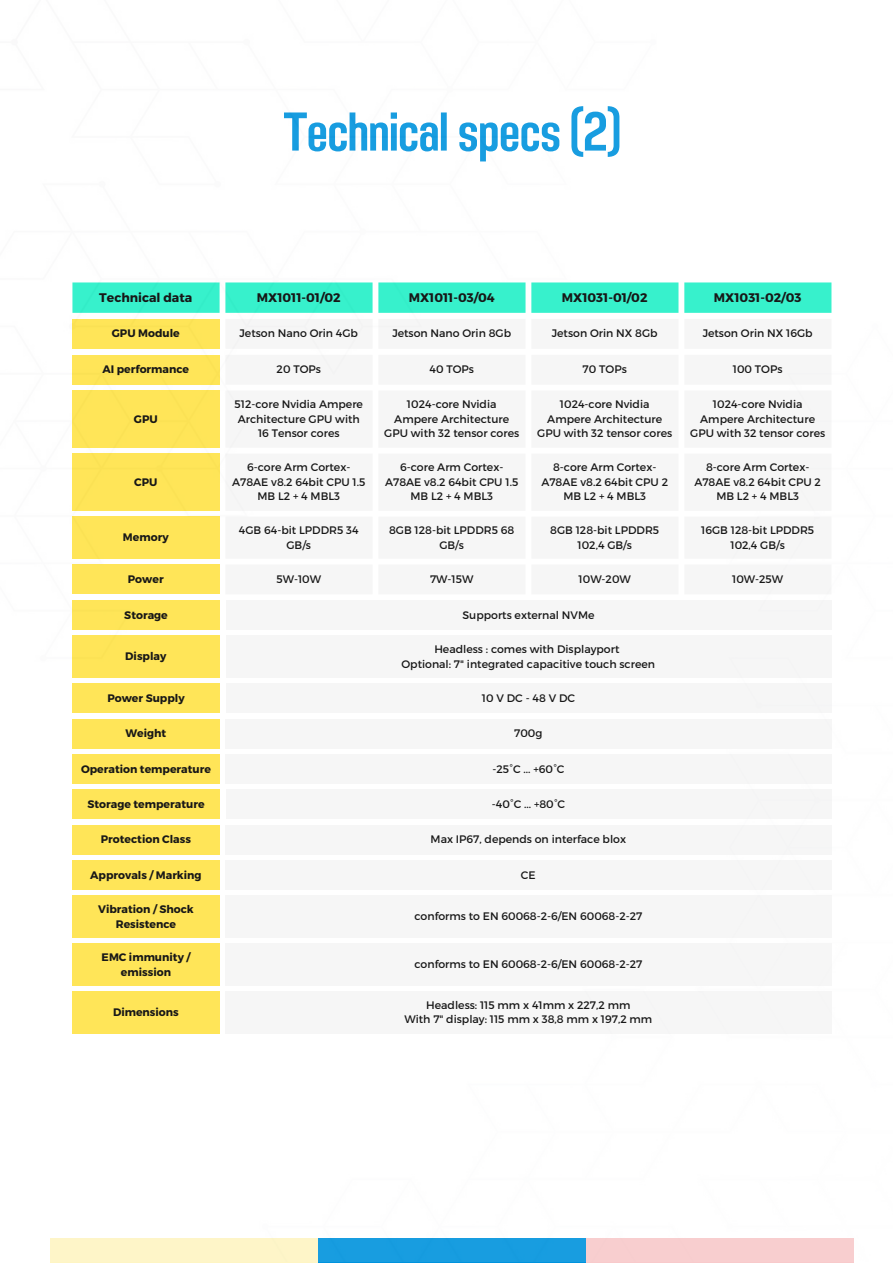
<style>
.page{position:relative;width:893px;height:1264px;background:#fff}
.page>*{position:absolute;margin:0;border:0;box-sizing:border-box;transform-origin:0 0}
.t1{font:54.45px "Adirek Sans 600";letter-spacing:-.01em;color:#0093dd}
.t2{font:700 12.45px "Montserrat";color:#000}
.t3{font:10.95px/14.5px "Montserrat";color:#000;text-align:center}
.t4{font:700 10.95px/14.5px "Montserrat";color:#000;text-align:center}
.t5{font:10.95px "Montserrat";letter-spacing:.13em;color:#000}
</style>
<div class="page">
<div style="left:318px;top:1238px;width:268px;height:24px;background:#189de0"></div>
<div style="left:50px;top:1238px;width:268px;height:24px;background:#fef5c8"></div>
<div style="left:586px;top:1238px;width:267px;height:24px;background:#f8cecf"></div>
<img style="left:72px;top:282px;width:782px;height:979px">
<h1 class="t1" style="left:283px;top:100px;width:339px">Technical specs (2)</h1>
<p class="t2" style="left:99px;top:289px;width:95px">Technical data</p>
<p class="t2" style="left:257px;top:289px;width:85px">MX1011-01/02</p>
<p class="t2" style="left:408px;top:289px;width:87px">MX1011-03/04</p>
<p class="t2" style="left:562px;top:289px;width:87px">MX1031-01/02</p>
<p class="t2" style="left:714px;top:289px;width:89px">MX1031-02/03</p>
<p class="t4" style="left:112px;top:325px;width:69px">GPU Module</p>
<p class="t3" style="left:239px;top:325px;width:120px">Jetson Nano Orin 4Gb</p>
<p class="t3" style="left:392px;top:325px;width:120px">Jetson Nano Orin 8Gb</p>
<p class="t3" style="left:551px;top:325px;width:107px">Jetson Orin NX 8Gb</p>
<p class="t3" style="left:702px;top:325px;width:111px">Jetson Orin NX 16Gb</p>
<p class="t4" style="left:102px;top:361px;width:88px">AI performance</p>
<p class="t3" style="left:276px;top:361px;width:46px">20 TOPs</p>
<p class="t3" style="left:429px;top:361px;width:46px">40 TOPs</p>
<p class="t3" style="left:582px;top:361px;width:46px">70 TOPs</p>
<p class="t3" style="left:732px;top:361px;width:51px">100 TOPs</p>
<p class="t4" style="left:134px;top:411px;width:25px">GPU</p>
<p class="t4" style="left:134px;top:474px;width:25px">CPU</p>
<p class="t3" style="left:234px;top:396px;width:130px">512-core Nvidia Ampere<br>Architecture GPU with<br>16 Tensor cores</p>
<p class="t3" style="left:384px;top:396px;width:136px">1024-core Nvidia<br>Ampere Architecture<br>GPU with 32 tensor cores</p>
<p class="t3" style="left:537px;top:396px;width:136px">1024-core Nvidia<br>Ampere Architecture<br>GPU with 32 tensor cores</p>
<p class="t3" style="left:690px;top:396px;width:136px">1024-core Nvidia<br>Ampere Architecture<br>GPU with 32 tensor cores</p>
<p class="t3" style="left:232px;top:459px;width:135px">6-core Arm Cortex-<br>A78AE v8.2 64bit CPU 1.5<br>MB L2 + 4 MBL3</p>
<p class="t3" style="left:385px;top:459px;width:135px">6-core Arm Cortex-<br>A78AE v8.2 64bit CPU 1.5<br>MB L2 + 4 MBL3</p>
<p class="t3" style="left:541px;top:459px;width:128px">8-core Arm Cortex-<br>A78AE v8.2 64bit CPU 2<br>MB L2 + 4 MBL3</p>
<p class="t3" style="left:694px;top:459px;width:128px">8-core Arm Cortex-<br>A78AE v8.2 64bit CPU 2<br>MB L2 + 4 MBL3</p>
<p class="t4" style="left:123px;top:529px;width:47px">Memory</p>
<p class="t3" style="left:239px;top:522px;width:121px">4GB 64-bit LPDDR5 34<br>GB/s</p>
<p class="t3" style="left:389px;top:522px;width:127px">8GB 128-bit LPDDR5 68<br>GB/s</p>
<p class="t3" style="left:550px;top:522px;width:110px">8GB 128-bit LPDDR5<br>102,4 GB/s</p>
<p class="t3" style="left:701px;top:522px;width:114px">16GB 128-bit LPDDR5<br>102,4 GB/s</p>
<p class="t4" style="left:128px;top:571px;width:37px">Power</p>
<p class="t3" style="left:276px;top:571px;width:46px">5W-10W</p>
<p class="t3" style="left:430px;top:571px;width:45px">7W-15W</p>
<p class="t3" style="left:578px;top:571px;width:54px">10W-20W</p>
<p class="t3" style="left:732px;top:571px;width:53px">10W-25W</p>
<p class="t4" style="left:124px;top:607px;width:45px">Storage</p>
<p class="t3" style="left:462px;top:607px;width:133px">Supports external NVMe</p>
<p class="t4" style="left:125px;top:648px;width:43px">Display</p>
<p class="t3" style="left:401px;top:641px;width:255px">Headless : comes with Displayport<br>Optional: 7" integrated capacitive touch screen</p>
<p class="t4" style="left:107px;top:690px;width:79px">Power Supply</p>
<p class="t5" style="left:482px;top:690px;width:95px">10VDC-48VDC</p>
<p class="t4" style="left:125px;top:725px;width:42px">Weight</p>
<p class="t3" style="left:514px;top:725px;width:30px">700g</p>
<p class="t4" style="left:81px;top:760px;width:131px">Operation temperature</p>
<p class="t3" style="left:492px;top:760px;width:73px">-25°C ... +60°C</p>
<p class="t4" style="left:87px;top:796px;width:118px">Storage temperature</p>
<p class="t3" style="left:492px;top:796px;width:75px">-40°C ... +80°C</p>
<p class="t4" style="left:101px;top:831px;width:92px">Protection Class</p>
<p class="t3" style="left:430px;top:831px;width:197px">Max IP67, depends on interface blox</p>
<p class="t4" style="left:90px;top:867px;width:113px">Approvals / Marking</p>
<p class="t3" style="left:521px;top:867px;width:16px">CE</p>
<p class="t4" style="left:98px;top:901px;width:97px">Vibration / Shock<br>Resistence</p>
<p class="t3" style="left:414px;top:908px;width:229px">conforms to EN 60068-2-6/EN 60068-2-27</p>
<p class="t4" style="left:102px;top:949px;width:90px">EMC immunity / emission</p>
<p class="t3" style="left:414px;top:956px;width:229px">conforms to EN 60068-2-6/EN 60068-2-27</p>
<p class="t4" style="left:113px;top:1004px;width:67px">Dimensions</p>
<p class="t3" style="left:404px;top:997px;width:249px">Headless: 115 mm x 41mm x 227,2 mm<br>With 7" display: 115 mm x 38,8 mm x 197,2 mm</p>
</div>
